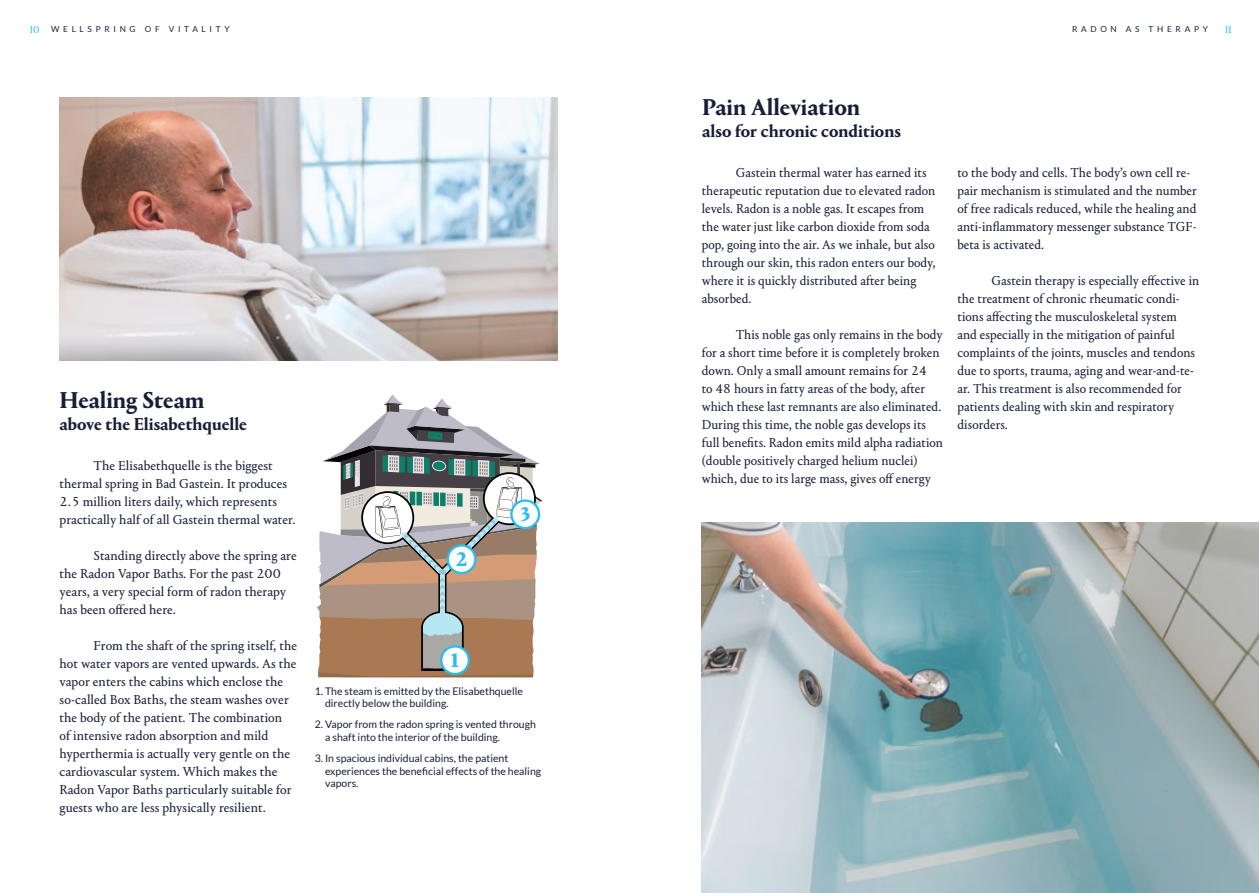
<style>
.page{position:relative;width:1259px;height:893px;background:#fff}
.page>*{position:absolute;margin:0;border:0;box-sizing:border-box;transform-origin:0 0}
.Überschrift_FT{font:700 24px "Portrait";color:#181e38}
.t1{font:700 20.55px "Portrait Text";color:#29bdef}
.Überschrift_FT-2{font:700 18px "Portrait";color:#181e38}
.t2{font:13.5px/18px "Portrait Text";color:#181e38}
.t3{font:10.5px/12.6px "Lato";color:#181e38}
.t4{font:10.5px "Portrait";color:#29bdef}
.t5{font:8.25px "Lato";letter-spacing:.45em;color:#181e38}
.s1{font-family:"Portrait";font-size:10.5px;color:#29bdef}
</style>
<div class="page">
<img style="left:702px;top:522px;width:557px;height:371px">
<img style="left:60px;top:98px;width:497px;height:262px">
<svg style="left:317px;top:395px;width:224px;height:282px"></svg>
<div style="left:441px;top:646px;width:28px;height:28px;background:#fff;border-radius:50%"></div>
<div style="left:440px;top:645px;width:30px;height:30px;border:2px solid #29bdef;border-radius:50%"></div>
<div style="left:448px;top:545px;width:27px;height:28px;background:#fff;border-radius:50%"></div>
<div style="left:446px;top:544px;width:30px;height:30px;border:2px solid #29bdef;border-radius:50%"></div>
<div style="left:511px;top:500px;width:28px;height:28px;background:#fff;border-radius:50%"></div>
<div style="left:510px;top:499px;width:30px;height:30px;border:2px solid #29bdef;border-radius:50%"></div>
<p class="t5" style="left:30px;top:25px;width:201px"><span class="s1">10</span> WELLSPRING OF VITALITY</p>
<p class="t5" style="left:1072px;top:25px;width:137px">RADON AS THERAPY</p>
<p class="t4" style="left:1225px;top:23px;width:8px">11</p>
<p class="Überschrift_FT" style="left:60px;top:384px;width:146px">Healing Steam</p>
<p class="Überschrift_FT-2" style="left:60px;top:411px;width:189px">above the Elisabethquelle</p>
<p class="t2" style="left:60px;top:456px;width:237px;text-indent:34px">The Elisabethquelle is the biggest thermal spring in Bad Gastein. It produces 2.5 million liters daily, which represents practically half of all Gastein thermal water.</p>
<p class="t2" style="left:60px;top:546px;width:239px;text-indent:34px">Standing directly above the spring are the Radon Vapor Baths. For the past 200 years, a very special form of radon therapy has been offered here.</p>
<p class="t2" style="left:60px;top:636px;width:239px;text-indent:34px">From the shaft of the spring itself, the hot water vapors are vented upwards. As the vapor enters the cabins which enclose the so-called Box Baths, the steam washes over the body of the patient. The combination<br>of intensive radon absorption and mild hyperthermia is actually very gentle on the cardiovascular system. Which makes the Radon Vapor Baths particularly suitable for guests who are less physically resilient.</p>
<p class="t1" style="left:455px;top:544px;width:14px">2</p>
<p class="t1" style="left:449px;top:645px;width:14px">1</p>
<p class="t1" style="left:519px;top:499px;width:14px">3</p>
<p class="t3" style="left:325px;top:684px;width:199px;text-indent:-10px">1. The steam is emitted by the Elisabethquelle directly below the building.</p>
<p class="t3" style="left:325px;top:718px;width:212px;text-indent:-10px">2. Vapor from the radon spring is vented through a shaft into the interior of the building.</p>
<p class="t3" style="left:325px;top:752px;width:218px;text-indent:-10px">3. In spacious individual cabins, the patient experiences the beneficial effects of the healing vapors.</p>
<p class="Überschrift_FT" style="left:702px;top:91px;width:159px">Pain Alleviation</p>
<p class="Überschrift_FT-2" style="left:702px;top:119px;width:200px">also for chronic conditions</p>
<p class="t2" style="left:702px;top:163px;width:235px;text-indent:34px">Gastein thermal water has earned its therapeutic reputation due to elevated radon levels. Radon is a noble gas. It escapes from the water just like carbon dioxide from soda pop, going into the air. As we inhale, but also through our skin, this radon enters our body, where it is quickly distributed after being absorbed.</p>
<p class="t2" style="left:702px;top:325px;width:243px;text-indent:34px">This noble gas only remains in the body for a short time before it is completely broken down. Only a small amount remains for 24<br>to 48 hours in fatty areas of the body, after which these last remnants are also eliminated.<br>During this time, the noble gas develops its full benefits. Radon emits mild alpha radiation (double positively charged helium nuclei) which, due to its large mass, gives off energy</p>
<p class="t2" style="left:957px;top:163px;width:241px">to the body and cells. The body’s own cell re&shy;pair mechanism is stimulated and the number of free radicals reduced, while the healing and anti-inflammatory messenger substance TGF&shy;beta is activated.</p>
<p class="t2" style="left:957px;top:271px;width:243px;text-indent:34px">Gastein therapy is especially effective in the treatment of chronic rheumatic condi&shy;tions affecting the musculoskeletal system and especially in the mitigation of painful complaints of the joints, muscles and tendons due to sports, trauma, aging and wear-and-te&shy;ar. This treatment is also recommended for patients dealing with skin and respiratory disorders.</p>
</div>
